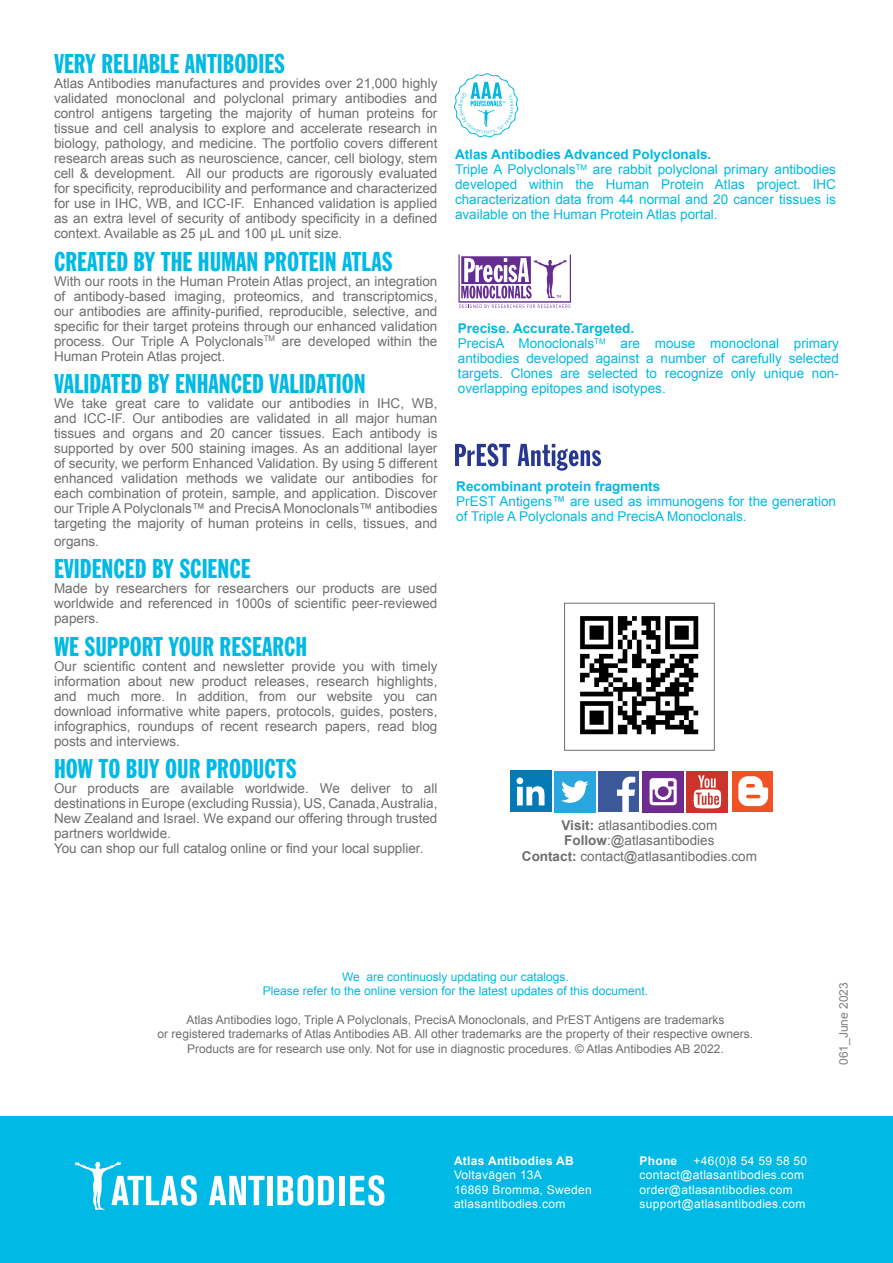
<style>
.page{position:relative;width:893px;height:1263px;background:#fff}
.page>*{position:absolute;margin:0;border:0;box-sizing:border-box;transform-origin:0 0}
.t1{font:extra-condensed 27px "Franklin Gothic BT";color:#00b9e4}
.t2{font:extra-condensed 27px "Franklin Gothic BT";color:#00b9e5}
.t3{font:13.5px/15px "Arial";color:#6d6e71;text-align:justify}
.t4{font:13.5px/15px "Arial";color:#00b9e4;text-align:justify}
.t5{font:13.5px "Arial";color:#6c6d70}
.t6{font:700 13.5px "Arial";color:#00b9e4}
.t7{font:700 13.5px "Arial";color:#00b8de}
.t8{font:12px "Arial";color:#6d6e71}
.t9{font:12px "Arial";letter-spacing:.025em;color:#fff}
.t10{font:12px "Arial";color:#00b9e4}
.t11{font:700 12px "Arial";letter-spacing:.025em;color:#fff}
.t12{font:12px "Arial";color:#808080}
.t13{font:4.2px "DIN";color:#00b8de}
.s1{font-weight:700}
</style>
<div class="page">
<div style="left:0;top:1116px;width:893px;height:147px;background:#00b9e4"></div>
<svg style="left:209px;top:1176px;width:56px;height:29px"></svg>
<div style="left:267px;top:1176px;width:6px;height:29px;background:#fff"></div>
<svg style="left:277px;top:1175px;width:57px;height:31px"></svg>
<div style="left:339px;top:1176px;width:5px;height:29px;background:#fff"></div>
<svg style="left:350px;top:1175px;width:34px;height:31px"></svg>
<svg style="left:74px;top:1161px;width:123px;height:49px"></svg>
<svg style="left:458px;top:255px;width:113px;height:53px"></svg>
<svg style="left:454px;top:73px;width:64px;height:64px"></svg>
<svg style="left:455px;top:443px;width:55px;height:23px"></svg>
<svg style="left:518px;top:444px;width:83px;height:27px"></svg>
<img style="left:580px;top:616px;width:119px;height:119px">
<div style="left:564px;top:603px;width:150px;height:147px;border:1px solid #6d6e71"></div>
<div style="left:510px;top:771px;width:41px;height:41px;background:#037ab5"></div>
<svg style="left:516px;top:777px;width:28px;height:28px"></svg>
<div style="left:554px;top:771px;width:41px;height:41px;background:#29a6de"></div>
<svg style="left:561px;top:780px;width:28px;height:23px"></svg>
<div style="left:598px;top:771px;width:41px;height:41px;background:#3b5999"></div>
<svg style="left:617px;top:777px;width:18px;height:35px"></svg>
<svg style="left:642px;top:771px;width:42px;height:41px"></svg>
<div style="left:687px;top:771px;width:41px;height:41px;background:#cc332b"></div>
<svg style="left:694px;top:775px;width:27px;height:33px"></svg>
<div style="left:731px;top:771px;width:41px;height:41px;background:#f05224"></div>
<svg style="left:738px;top:776px;width:30px;height:30px"></svg>
<p class="t1" style="left:54px;top:48px;width:233px">VERY RELIABLE ANTIBODIES</p>
<p class="t3" style="left:54px;top:76px;width:385px">Atlas Antibodies manufactures and provides over 21,000 highly validated monoclonal and polyclonal primary antibodies and control antigens targeting the majority of human proteins for tissue and cell analysis to explore and accelerate research in biology, pathology, and medicine. The portfolio covers different research areas such as neuroscience, cancer, cell biology, stem cell &amp; development. All our products are rigorously evaluated for specificity, reproducibility and performance and characterized for use in IHC, WB, and ICC-IF. Enhanced validation is applied as an extra level of security of antibody specificity in a defined context. Available as 25 µL and 100 µL unit size.</p>
<p class="t1" style="left:54px;top:245px;width:340px">CREATED BY THE HUMAN PROTEIN ATLAS</p>
<p class="t3" style="left:54px;top:274px;width:385px">With our roots in the Human Protein Atlas project, an integration of antibody-based imaging, proteomics, and transcriptomics, our antibodies are affinity-purified, reproducible, selective, and specific for their target proteins through our enhanced validation process. Our Triple A Polyclonals<sup>TM</sup> are developed within the Human Protein Atlas project.</p>
<p class="t1" style="left:54px;top:368px;width:313px">VALIDATED BY ENHANCED VALIDATION</p>
<p class="t3" style="left:54px;top:396px;width:385px">We take great care to validate our antibodies in IHC, WB, and ICC-IF. Our antibodies are validated in all major human tissues and organs and 20 cancer tissues. Each antibody is supported by over 500 staining images. As an additional layer of security, we perform Enhanced Validation. By using 5 different enhanced validation methods we validate our antibodies for each combination of protein, sample, and application. Discover our Triple A Polyclonals™ and PrecisA Monoclonals™ antibodies targeting the majority of human proteins in cells, tissues, and</p>
<p class="t3" style="left:54px;top:534px;width:47px">organs.</p>
<p class="t1" style="left:54px;top:553px;width:198px">EVIDENCED BY SCIENCE</p>
<p class="t3" style="left:54px;top:581px;width:385px">Made by researchers for researchers our products are used worldwide and referenced in 1000s of scientific peer-reviewed papers.</p>
<p class="t1" style="left:54px;top:630px;width:255px">WE SUPPORT YOUR RESEARCH</p>
<p class="t3" style="left:54px;top:659px;width:385px">Our scientific content and newsletter provide you with timely information about new product releases, research highlights, and much more. In addition, from our website you can download informative white papers, protocols, guides, posters, infographics, roundups of recent research papers, read blog posts and interviews.</p>
<p class="t2" style="left:54px;top:753px;width:244px">HOW TO BUY OUR PRODUCTS</p>
<p class="t3" style="left:54px;top:781px;width:385px">Our products are available worldwide. We deliver to all destinations in Europe (excluding Russia), US, Canada, Australia, New Zealand and Israel. We expand our offering through trusted partners worldwide.</p>
<p class="t3" style="left:54px;top:841px;width:371px">You can shop our full catalog online or find your local supplier.</p>
<p class="t13" style="left:502px;top:100px;width:5px">™</p>
<p class="t7" style="left:455px;top:146px;width:258px">Atlas Antibodies Advanced Polyclonals.</p>
<p class="t4" style="left:455px;top:162px;width:382px">Triple A Polyclonals<sup>TM</sup> are rabbit polyclonal primary antibodies developed within the Human Protein Atlas project. IHC characterization data from 44 normal and 20 cancer tissues is available on the Human Protein Atlas portal.</p>
<p class="t6" style="left:458px;top:320px;width:178px">Precise. Accurate.Targeted.</p>
<p class="t4" style="left:458px;top:336px;width:383px">PrecisA Monoclonals<sup>TM</sup> are mouse monoclonal primary antibodies developed against a number of carefully selected targets. Clones are selected to recognize only unique non&shy;overlapping epitopes and isotypes.</p>
<p class="t6" style="left:456px;top:477px;width:206px">Recombinant protein fragments</p>
<p class="t4" style="left:456px;top:494px;width:381px">PrEST Antigens™ are used as immunogens for the generation of Triple A Polyclonals and PrecisA Monoclonals.</p>
<p class="t5" style="left:561px;top:816px;width:157px"><span class="s1">Visit:</span> atlasantibodies.com</p>
<p class="t5" style="left:564px;top:831px;width:152px"><span class="s1">Follow</span>:@atlasantibodies</p>
<p class="t5" style="left:522px;top:848px;width:237px"><span class="s1">Contact:</span> contact@atlasantibodies.com</p>
<p class="t10" style="left:342px;top:969px;width:228px">We are continuosly updating our catalogs.</p>
<p class="t10" style="left:263px;top:983px;width:387px">Please refer to the online version for the latest updates of this document.</p>
<p class="t8" style="left:186px;top:1012px;width:540px">Atlas Antibodies logo, Triple A Polyclonals, PrecisA Monoclonals, and PrEST Antigens are trademarks</p>
<p class="t8" style="left:158px;top:1026px;width:597px">or registered trademarks of Atlas Antibodies AB. All other trademarks are the property of their respective owners.</p>
<p class="t8" style="left:187px;top:1041px;width:538px">Products are for research use only. Not for use in diagnostic procedures. © Atlas Antibodies AB 2022.</p>
<p class="t12" style="left:836px;top:1065px;width:84px;rotate:-90deg">061_June 2023</p>
<p class="t11" style="left:454px;top:1153px;width:121px">Atlas Antibodies AB</p>
<p class="t9" style="left:454px;top:1167px;width:89px">Voltavägen 13A</p>
<p class="t9" style="left:454px;top:1181px;width:139px">16869 Bromma, Sweden</p>
<p class="t9" style="left:454px;top:1196px;width:113px">atlasantibodies.com</p>
<p class="t11" style="left:639px;top:1153px;width:39px">Phone</p>
<p class="t9" style="left:693px;top:1153px;width:115px">+46(0)8 54 59 58 50</p>
<p class="t9" style="left:639px;top:1167px;width:166px">contact@atlasantibodies.com</p>
<p class="t9" style="left:639px;top:1181px;width:155px">order@atlasantibodies.com</p>
<p class="t9" style="left:639px;top:1196px;width:168px">support@atlasantibodies.com</p>
</div>
